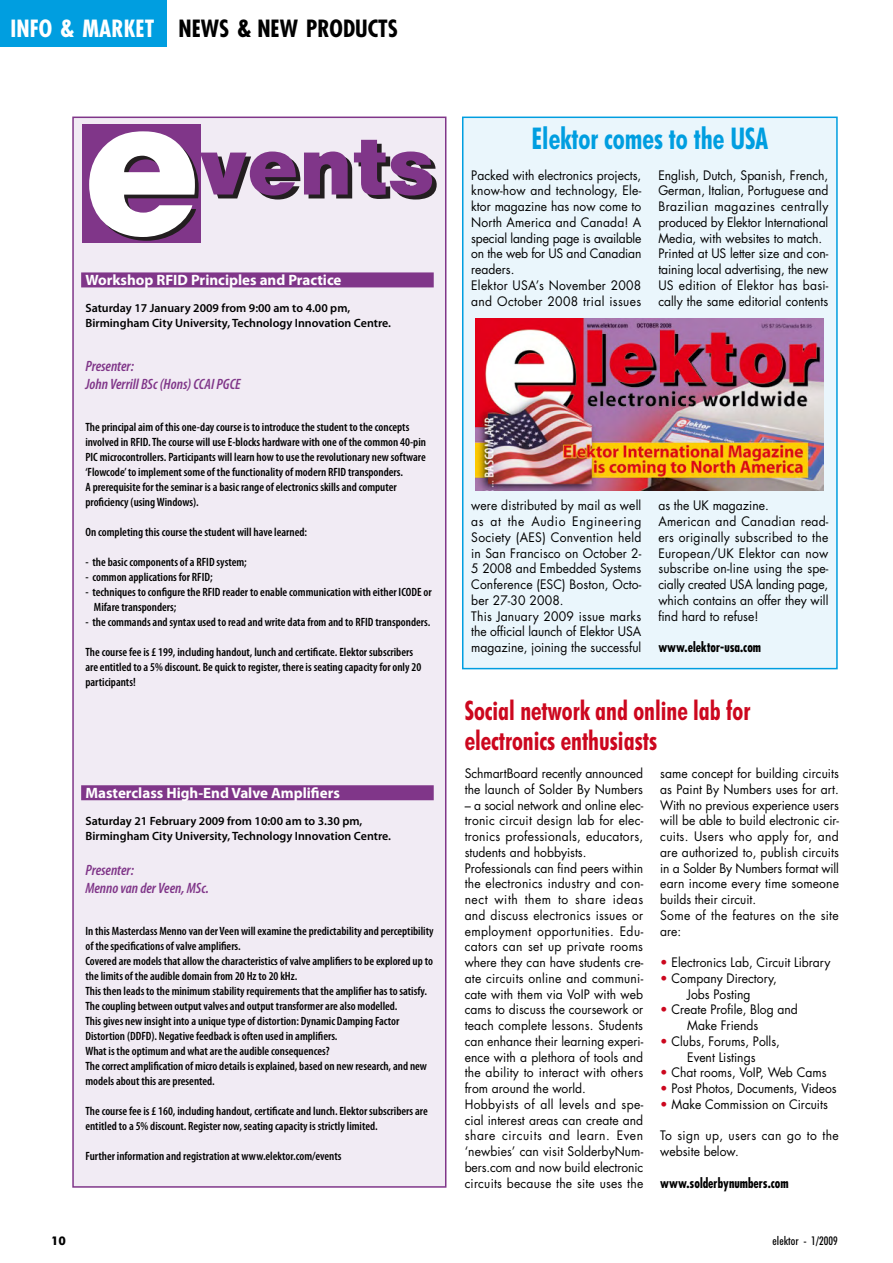
<style>
.page{position:relative;width:893px;height:1263px;background:#fff}
.page>*{position:absolute;margin:0;border:0;box-sizing:border-box;transform-origin:0 0}
.t1{font:700 condensed 30px "Futura BT";color:#009ee0;scale:.9 1}
.t2{font:700 condensed 27px/30px "Futura BT";color:#cc071e;scale:.9 1}
.t3{font:700 condensed 23.1px "Futura";color:#000}
.t4{font:italic 600 condensed 15px/18px "Myriad Pro";color:#803689}
.t5{font:700 15px "Myriad Pro";color:#fff}
.t6{font:700 condensed 13.5px "Futura";color:#000;scale:.95 1}
.t7{font:12.75px/15.8px "Futura";letter-spacing:.005em;color:#000;scale:.95 1}
.t8{font:12.75px/15.8px "Futura";letter-spacing:.03em;color:#000;scale:.95 1}
.t9{font:600 condensed 12px/15px "Myriad Pro";color:#000}
.t10{font:600 12px/14.4px "Myriad Pro";color:#000}
.t11{font:500 condensed 12px "Futura BT";color:#000}
.t12{font:700 12px "Futura BT";color:#000}
.s1{color:#fff}
.s2{font-size:24px;color:#fff}
.s3{font-size:24px}
.s4{color:#cc071e}
</style>
<div class="page">
<div style="left:463px;top:117px;width:374px;height:552px;background:#eaf6fc"></div>
<div style="left:462px;top:117px;width:376px;height:552px;border:2px solid #009ee0"></div>
<div style="left:0;top:0;width:167px;height:47px;background:#009ee0"></div>
<div style="left:73px;top:117px;width:373px;height:1070px;background:#f1ebf4"></div>
<div style="left:72px;top:117px;width:374px;height:1071px;border:2px solid #803689"></div>
<div style="left:81px;top:272px;width:353px;height:15px;background:#803689"></div>
<div style="left:81px;top:785px;width:353px;height:15px;background:#803689"></div>
<div style="left:82px;top:124px;width:119px;height:119px;background:#803689"></div>
<svg style="left:89px;top:131px;width:348px;height:110px"></svg>
<img style="left:476px;top:319px;width:348px;height:171px">
<h3 class="t3" style="left:11px;top:13px;width:389px"><span class="s1">info</span> <span class="s2">&amp;</span> <span class="s1">market</span> news <span class="s3">&amp;</span> new products</h3>
<p class="t5" style="left:85px;top:270px;width:258px">Workshop RFID Principles and Practice</p>
<p class="t10" style="left:85px;top:301px;width:307px">Saturday 17 January 2009 from 9:00 am to 4.00 pm,<br>Birmingham City University, Technology Innovation Centre.</p>
<p class="t4" style="left:85px;top:357px;width:157px">Presenter:<br>John Verrill BSc (Hons) CCAI PGCE</p>
<p class="t9" style="left:85px;top:419px;width:342px">The principal aim of this one-day course is to introduce the student to the concepts involved in RFID. The course will use E-blocks hardware with one of the common 40-pin PIC microcontrollers. Participants will learn how to use the revolutionary new software ‘Flowcode’ to implement some of the functionality of modern RFID transponders.<br>A prerequisite for the seminar is a basic range of electronics skills and computer proficiency (using Windows).</p>
<p class="t9" style="left:85px;top:524px;width:223px">On completing this course the student will have learned:</p>
<p class="t9" style="left:85px;top:554px;width:163px">- the basic components of a RFID system;</p>
<p class="t9" style="left:85px;top:569px;width:129px">- common applications for RFID;</p>
<p class="t9" style="left:94px;top:584px;width:339px;text-indent:-9px">- techniques to configure the RFID reader to enable communication with either ICODE or<br>Mifare transponders;</p>
<p class="t9" style="left:85px;top:614px;width:346px">- the commands and syntax used to read and write data from and to RFID transponders.</p>
<p class="t9" style="left:85px;top:644px;width:337px">The course fee is £ 199, including handout, lunch and certificate. Elektor subscribers are entitled to a 5% discount. Be quick to register, there is seating capacity for only 20 participants!</p>
<p class="t5" style="left:85px;top:783px;width:256px">Masterclass High-End Valve Amplifiers</p>
<p class="t10" style="left:85px;top:814px;width:307px">Saturday 21 February 2009 from 10:00 am to 3.30 pm,<br>Birmingham City University, Technology Innovation Centre.</p>
<p class="t4" style="left:85px;top:861px;width:125px">Presenter:<br>Menno van der Veen, MSc.</p>
<p class="t9" style="left:85px;top:923px;width:350px">In this Masterclass Menno van der Veen will examine the predictability and perceptibility of the specifications of valve amplifiers.<br>Covered are models that allow the characteristics of valve amplifiers to be explored up to the limits of the audible domain from 20 Hz to 20 kHz.<br>This then leads to the minimum stability requirements that the amplifier has to satisfy.<br>The coupling between output valves and output transformer are also modelled.<br>This gives new insight into a unique type of distortion: Dynamic Damping Factor Distortion (DDFD). Negative feedback is often used in amplifiers.<br>What is the optimum and what are the audible consequences?<br>The correct amplification of micro details is explained, based on new research, and new models about this are presented.</p>
<p class="t9" style="left:85px;top:1103px;width:344px">The course fee is £ 160, including handout, certificate and lunch. Elektor subscribers are entitled to a 5% discount. Register now, seating capacity is strictly limited.</p>
<p class="t9" style="left:85px;top:1148px;width:258px">Further information and registration at www.elektor.com/events</p>
<h1 class="t1" style="left:532px;top:120px;width:264px">Elektor comes to the USA</h1>
<p class="t7" style="left:471px;top:167px;width:181px">Packed with electronics projects, know-how and technology, Ele&shy;ktor magazine has now come to<br>North America and Canada! A special landing page is available on the web for US and Canadian readers.<br>Elektor USA’s November 2008 and October 2008 trial issues</p>
<p class="t7" style="left:658px;top:167px;width:181px">English, Dutch, Spanish, French, German, Italian, Portuguese and Brazilian magazines centrally produced by Elektor International Media, with websites to match.<br>Printed at US letter size and con&shy;taining local advertising, the new US edition of Elektor has basi&shy;cally the same editorial contents</p>
<p class="t7" style="left:471px;top:498px;width:181px">were distributed by mail as well as at the Audio Engineering<br>Society (AES) Convention held in San Francisco on October 2-<br>5 2008 and Embedded Systems<br>Conference (ESC) Boston, Octo&shy;ber 27-30 2008.<br>This January 2009 issue marks the official launch of Elektor USA magazine, joining the successful</p>
<p class="t7" style="left:658px;top:498px;width:181px">as the UK magazine.<br>American and Canadian read&shy;ers originally subscribed to the<br>European/UK Elektor can now subscribe on-line using the spe&shy;cially created USA landing page, which contains an offer they will find hard to refuse!</p>
<p class="t6" style="left:658px;top:638px;width:110px">www.elektor-usa.com</p>
<h2 class="t2" style="left:465px;top:695px;width:319px">Social network and online lab for electronics enthusiasts</h2>
<p class="t7" style="left:465px;top:765px;width:189px">SchmartBoard recently announced the launch of Solder By Numbers</p>
<p class="t7" style="left:465px;top:797px;width:190px">– a social network and online elec&shy;tronic circuit design lab for elec&shy;tronics professionals, educators, students and hobbyists.<br>Professionals can find peers within the electronics industry and con&shy;nect with them to share ideas and discuss electronics issues or employment opportunities. Edu&shy;cators can set up private rooms where they can have students cre&shy;ate circuits online and communi&shy;cate with them via VoIP with web cams to discuss the coursework or teach complete lessons. Students can enhance their learning experi&shy;ence with a plethora of tools and the ability to interact with others from around the world.<br>Hobbyists of all levels and spe&shy;cial interest areas can create and share circuits and learn. Even ‘newbies’ can visit SolderbyNum&shy;bers.com and now build electronic circuits because the site uses the</p>
<p class="t7" style="left:660px;top:765px;width:190px">same concept for building circuits as Paint By Numbers uses for art.<br>With no previous experience users will be able to build electronic cir&shy;cuits. Users who apply for, and are authorized to, publish circuits in a Solder By Numbers format will earn income every time someone builds their circuit.<br>Some of the features on the site are:</p>
<p class="t7" style="left:660px;top:954px;width:181px"><span class="s4">•</span> Electronics Lab, Circuit Library</p>
<p class="t7" style="left:660px;top:970px;width:124px;text-align:center"><span class="s4">•</span> Company Directory,<br>Jobs Posting</p>
<p class="t7" style="left:687px;top:1002px;width:118px;text-indent:-27px"><span class="s4">•</span> Create Profile, Blog and<br>Make Friends</p>
<p class="t7" style="left:660px;top:1033px;width:127px;text-align:center"><span class="s4">•</span> Clubs, Forums, Polls,<br>Event Listings</p>
<p class="t7" style="left:660px;top:1065px;width:176px"><span class="s4">•</span> Chat rooms, VoIP, Web Cams</p>
<p class="t7" style="left:660px;top:1080px;width:187px"><span class="s4">•</span> Post Photos, Documents, Videos</p>
<p class="t7" style="left:660px;top:1096px;width:178px"><span class="s4">•</span> Make Commission on Circuits</p>
<p class="t8" style="left:660px;top:1128px;width:189px">To sign up, users can go to the website below.</p>
<p class="t6" style="left:660px;top:1174px;width:137px">www.solderbynumbers.com</p>
<p class="t12" style="left:51px;top:1233px;width:16px">10</p>
<p class="t11" style="left:773px;top:1233px;width:67px">elektor - 1/2009</p>
</div>
